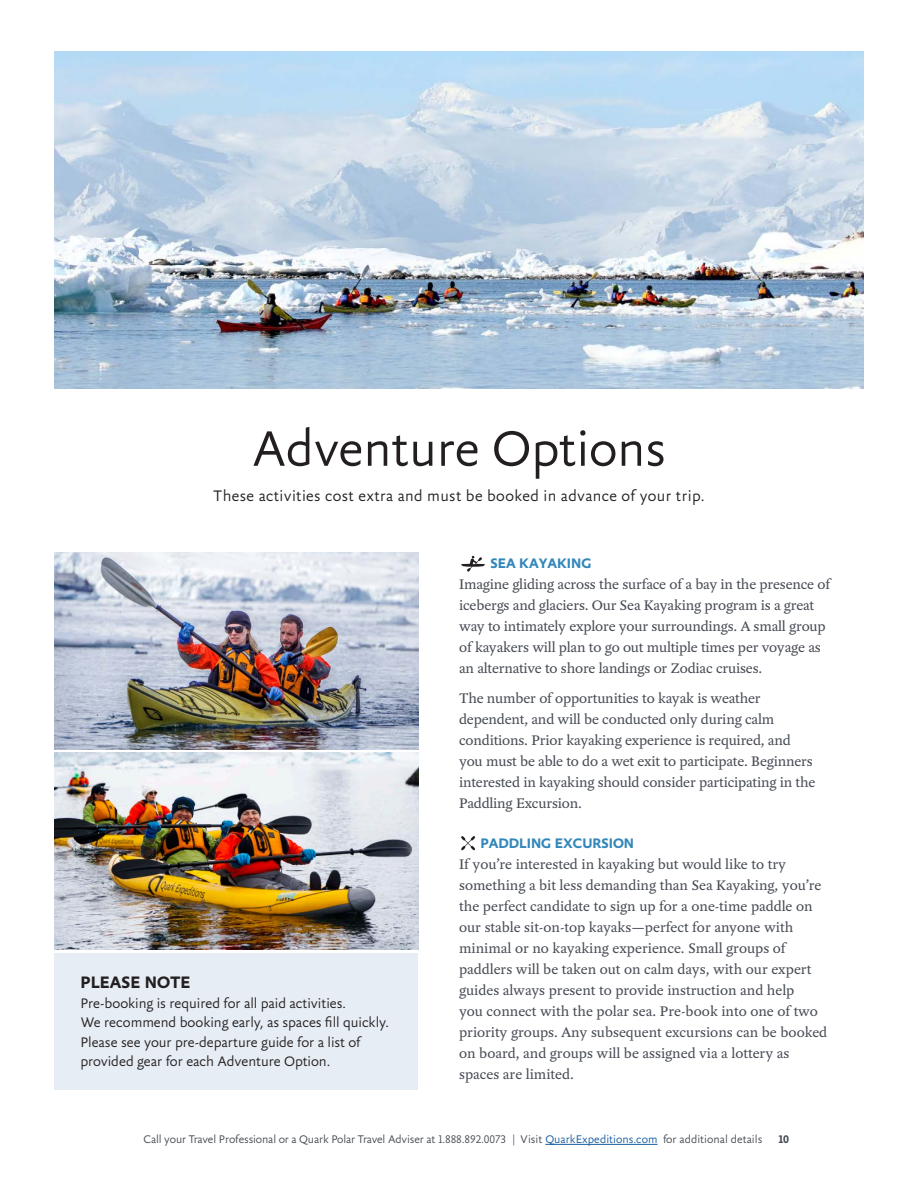
<style>
.page{position:relative;width:918px;height:1188px;background:#fff}
.page>*{position:absolute;margin:0;border:0;box-sizing:border-box;transform-origin:0 0}
.Large_headers{font:300 54px "Yoga Sans OT";letter-spacing:-.005em;color:#231f20}
.t1{font:700 18px "Yoga Sans OT";letter-spacing:.005em;color:#231f20}
.t2{font:300 16.5px "Yoga Sans OT";letter-spacing:.02em;color:#231f20}
.Body_Copy{font:15px/21px "Yoga OT";letter-spacing:-.01em;color:#464b54}
.t3{font:300 15px/19.5px "Yoga Sans OT";letter-spacing:-.005em;color:#231f20}
.Day_by_Day_headers{font:700 15px "Yoga Sans OT";color:#3287ba}
.t4{font:300 12px "Yoga Sans OT";letter-spacing:-.01em;color:#464b54}
.t5{font:700 12px "Yoga Sans OT";color:#464b54}
.s1{color:#175d9e}
</style>
<div class="page">
<img style="left:54px;top:52px;width:810px;height:337px">
<svg style="left:461px;top:556px;width:24px;height:16px"></svg>
<svg style="left:461px;top:836px;width:14px;height:14px"></svg>
<div style="left:54px;top:953px;width:364px;height:137px;background:#e7edf4"></div>
<img style="left:54px;top:553px;width:364px;height:196px">
<img style="left:55px;top:753px;width:363px;height:196px">
<hr style="left:545px;top:1144px;width:113px;height:1px;background:#175d9e">
<p class="Large_headers" style="left:252px;top:420px;width:415px">Adventure Options</p>
<p class="t2" style="left:213px;top:487px;width:493px">These activities cost extra and must be booked in advance of your trip.</p>
<p class="t1" style="left:80px;top:973px;width:112px">PLEASE NOTE</p>
<p class="t3" style="left:80px;top:993px;width:310px">Pre-booking is required for all paid activities.<br>We recommend booking early, as spaces fill quickly.<br>Please see your pre-departure guide for a list of provided gear for each Adventure Option.</p>
<p class="Day_by_Day_headers" style="left:490px;top:555px;width:102px">SEA KAYAKING</p>
<p class="Body_Copy" style="left:459px;top:574px;width:373px">Imagine gliding across the surface of a bay in the presence of icebergs and glaciers. Our Sea Kayaking program is a great way to intimately explore your surroundings. A small group of kayakers will plan to go out multiple times per voyage as an alternative to shore landings or Zodiac cruises.</p>
<p class="Body_Copy" style="left:459px;top:688px;width:358px">The number of opportunities to kayak is weather dependent, and will be conducted only during calm conditions. Prior kayaking experience is required, and you must be able to do a wet exit to participate. Beginners interested in kayaking should consider participating in the Paddling Excursion.</p>
<p class="Day_by_Day_headers" style="left:480px;top:835px;width:155px">PADDLING EXCURSION</p>
<p class="Body_Copy" style="left:459px;top:854px;width:370px">If you’re interested in kayaking but would like to try something a bit less demanding than Sea Kayaking, you’re the perfect candidate to sign up for a one-time paddle on our stable sit-on-top kayaks—perfect for anyone with minimal or no kayaking experience. Small groups of paddlers will be taken out on calm days, with our expert guides always present to provide instruction and help<br>you connect with the polar sea. Pre-book into one of two priority groups. Any subsequent excursions can be booked on board, and groups will be assigned via a lottery as spaces are limited.</p>
<p class="t4" style="left:144px;top:1133px;width:620px">Call your Travel Professional or a Quark Polar Travel Adviser at 1.888.892.0073 | Visit <span class="s1">QuarkExpeditions.com</span> for additional details</p>
<p class="t5" style="left:779px;top:1133px;width:12px">10</p>
</div>
